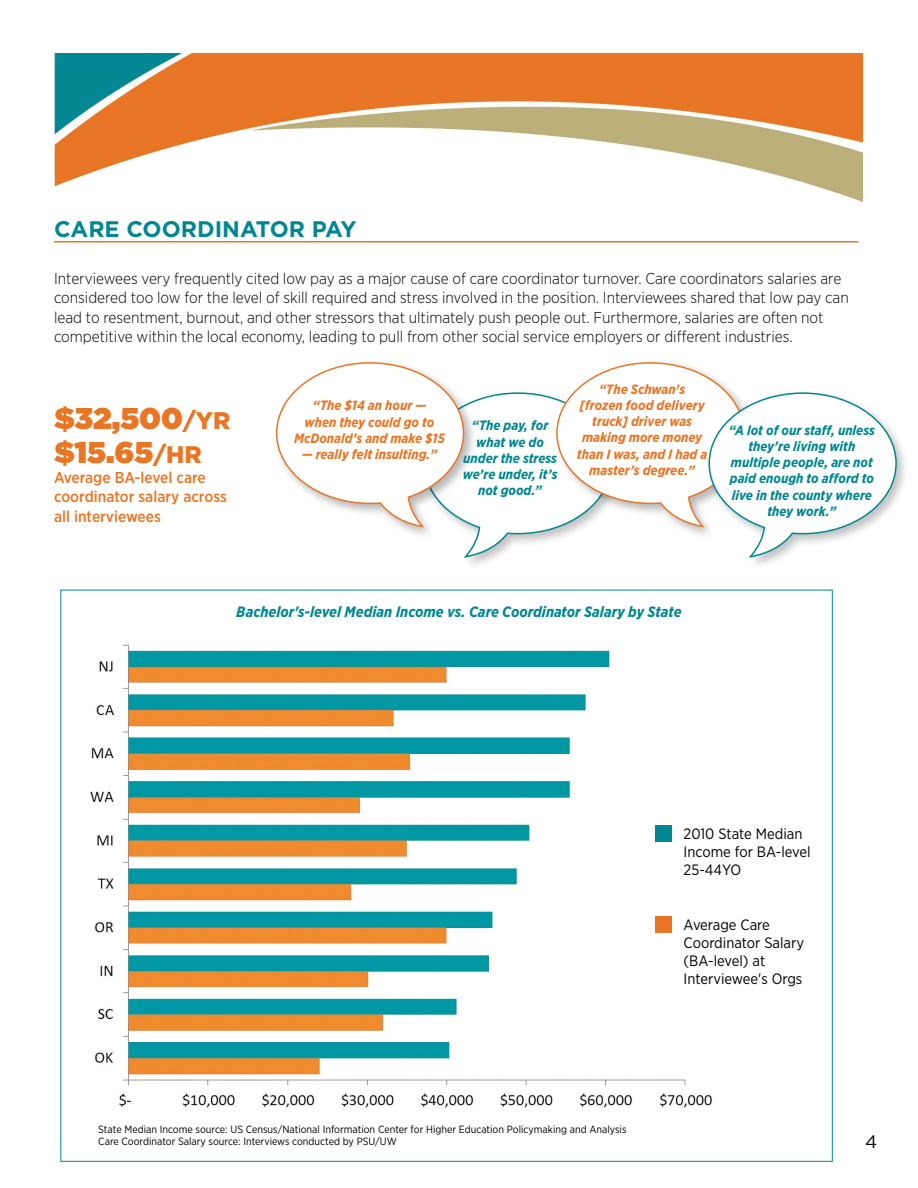
<style>
.page{position:relative;width:918px;height:1188px;background:#fff}
.page>*{position:absolute;margin:0;border:0;box-sizing:border-box;transform-origin:0 0}
.t1{font:900 30px "Gotham";color:#e87625}
.t2{font:700 22.5px "Gotham";color:#008791}
.t3{font:18px "Gotham";color:#000}
.t4{font:300 15.75px/19.5px "Gotham Narrow";color:#000}
.t5{font:500 15.75px/19.5px "Gotham Narrow";color:#e87625}
.t6{font:15px/18px "Gotham Narrow";color:#000}
.t7{font:italic 700 15px "Gotham Narrow";color:#008791}
.t8{font:italic 700 13.5px/16.2px "Gotham Narrow";color:#e87625;text-align:center}
.t9{font:italic 700 13.5px/16.2px "Gotham Narrow";color:#008791;text-align:center}
.t10{font:10.5px "Gotham Narrow";color:#000}
.s1{font-size:24px}
</style>
<div class="page">
<img style="left:54px;top:54px;width:808px;height:148px">
<hr style="left:54px;top:241px;width:805px;height:1px;background:#e87625">
<img style="left:90px;top:644px;width:622px;height:464px">
<div style="left:656px;top:825px;width:16px;height:17px;background:#008791"></div>
<div style="left:656px;top:916px;width:16px;height:17px;background:#e87625"></div>
<div style="left:705px;top:389px;width:205px;height:181px;background:#000;opacity:.24"></div>
<svg style="left:275px;top:362px;width:623px;height:197px"></svg>
<p class="t2" style="left:54px;top:214px;width:304px">CARE COORDINATOR PAY</p>
<p class="t4" style="left:54px;top:268px;width:796px">Interviewees very frequently cited low pay as a major cause of care coordinator turnover. Care coordinators salaries are considered too low for the level of skill required and stress involved in the position. Interviewees shared that low pay can lead to resentment, burnout, and other stressors that ultimately push people out. Furthermore, salaries are often not competitive within the local economy, leading to pull from other social service employers or different industries.</p>
<p class="t1" style="left:54px;top:397px;width:178px">$32,500<span class="s1">/YR</span></p>
<p class="t1" style="left:54px;top:431px;width:149px">$15.65<span class="s1">/HR</span></p>
<p class="t5" style="left:54px;top:468px;width:174px">Average BA-level care coordinator salary across all interviewees</p>
<p class="t8" style="left:294px;top:397px;width:152px">“The $14 an hour —<br>when they could go to<br>McDonald’s and make $15</p>
<p class="t8" style="left:302px;top:446px;width:137px">— really felt insulting.”</p>
<p class="t9" style="left:463px;top:417px;width:96px">“The pay, for what we do under the stress we’re under, it’s not good.”</p>
<p class="t8" style="left:577px;top:381px;width:132px">“The Schwan’s [frozen food delivery truck] driver was making more money than I was, and I had a master’s degree.”</p>
<p class="t9" style="left:729px;top:422px;width:147px">“A lot of our staff, unless they’re living with multiple people, are not paid enough to afford to live in the county where they work.”</p>
<p class="t7" style="left:236px;top:602px;width:447px">Bachelor's-level Median Income vs. Care Coordinator Salary by State</p>
<p class="t6" style="left:684px;top:824px;width:128px">2010 State Median<br>Income for BA-level<br>25-44YO</p>
<p class="t10" style="left:98px;top:1122px;width:530px">State Median Income source: US Census/National Information Center for Higher Education Policymaking and Analysis</p>
<p class="t10" style="left:98px;top:1135px;width:300px">Care Coordinator Salary source: Interviews conducted by PSU/UW</p>
<p class="t6" style="left:684px;top:915px;width:122px">Average Care<br>Coordinator Salary (BA-level) at<br>Interviewee's Orgs</p>
<p class="t3" style="left:865px;top:1131px;width:14px">4</p>
</div>
